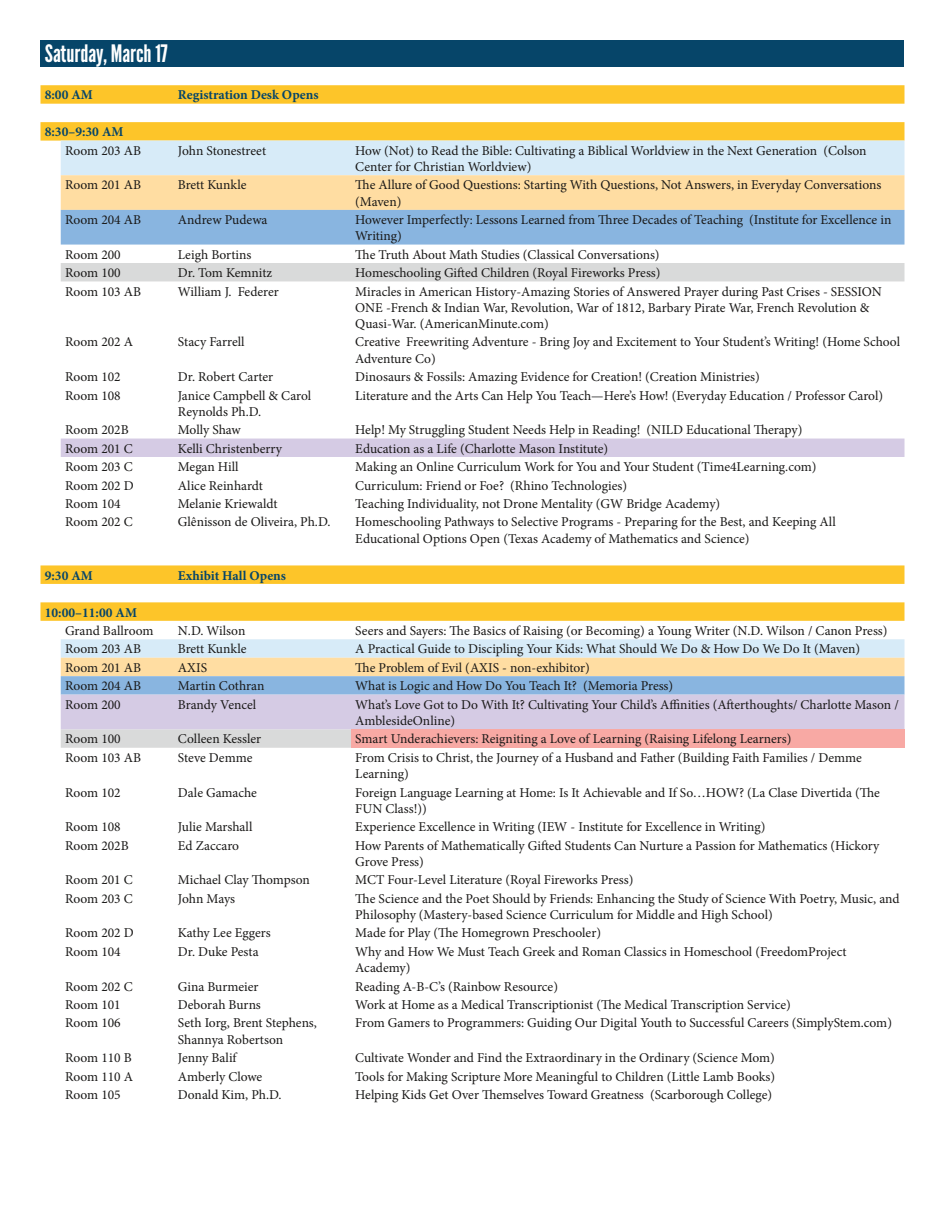
<style>
.page{position:relative;width:945px;height:1215px;background:#fff}
.page>*{position:absolute;margin:0;border:0;box-sizing:border-box;transform-origin:0 0}
.t1{font:24px "League Gothic";color:#fff}
.t2{font:13.5px/16.2px "Minion Pro";color:#191817}
.t3{font:700 13.5px "Minion Pro";color:#064569}
</style>
<div class="page">
<div style="left:40px;top:40px;width:864px;height:27px;background:#064569"></div>
<svg style="left:40px;top:85px;width:864px;height:536px;fill:#fdc529"></svg>
<div style="left:61px;top:141px;width:843px;height:34px;background:#d7ebf8"></div>
<div style="left:61px;top:175px;width:843px;height:35px;background:#ffdda2"></div>
<svg style="left:61px;top:210px;width:843px;height:53px;fill:#89b5e0"></svg>
<svg style="left:61px;top:263px;width:843px;height:485px"></svg>
<svg style="left:61px;top:439px;width:843px;height:290px"></svg>
<div style="left:351px;top:729px;width:553px;height:19px;background:#f8a9a4"></div>
<h1 class="t1" style="left:45px;top:40px;width:125px">Saturday, March 17</h1>
<p class="t3" style="left:45px;top:86px;width:50px">8:00 AM</p>
<p class="t3" style="left:178px;top:86px;width:142px">Registration Desk Opens</p>
<p class="t3" style="left:45px;top:122px;width:80px">8:30–9:30 AM</p>
<p class="t2" style="left:65px;top:142px;width:78px">Room 203 AB</p>
<p class="t2" style="left:178px;top:142px;width:90px">John Stonestreet</p>
<p class="t2" style="left:355px;top:142px;width:513px">How (Not) to Read the Bible: Cultivating a Biblical Worldview in the Next Generation (Colson<br>Center for Christian Worldview)</p>
<p class="t2" style="left:65px;top:177px;width:78px">Room 201 AB</p>
<p class="t2" style="left:178px;top:177px;width:70px">Brett Kunkle</p>
<p class="t2" style="left:355px;top:177px;width:528px">The Allure of Good Questions: Starting With Questions, Not Answers, in Everyday Conversations (Maven)</p>
<p class="t2" style="left:65px;top:212px;width:78px">Room 204 AB</p>
<p class="t2" style="left:178px;top:212px;width:91px">Andrew Pudewa</p>
<p class="t2" style="left:355px;top:212px;width:538px">However Imperfectly: Lessons Learned from Three Decades of Teaching (Institute for Excellence in<br>Writing)</p>
<p class="t2" style="left:65px;top:246px;width:57px">Room 200</p>
<p class="t2" style="left:178px;top:246px;width:75px">Leigh Bortins</p>
<p class="t2" style="left:355px;top:246px;width:306px">The Truth About Math Studies (Classical Conversations)</p>
<p class="t2" style="left:65px;top:265px;width:57px">Room 100</p>
<p class="t2" style="left:178px;top:265px;width:96px">Dr. Tom Kemnitz</p>
<p class="t2" style="left:355px;top:265px;width:307px">Homeschooling Gifted Children (Royal Fireworks Press)</p>
<p class="t2" style="left:65px;top:283px;width:78px">Room 103 AB</p>
<p class="t2" style="left:178px;top:283px;width:102px">William J. Federer</p>
<p class="t2" style="left:355px;top:283px;width:528px">Miracles in American History-Amazing Stories of Answered Prayer during Past Crises - SESSION<br>ONE -French &amp; Indian War, Revolution, War of 1812, Barbary Pirate War, French Revolution &amp;<br>Quasi-War. (AmericanMinute.com)</p>
<p class="t2" style="left:65px;top:334px;width:70px">Room 202 A</p>
<p class="t2" style="left:178px;top:334px;width:68px">Stacy Farrell</p>
<p class="t2" style="left:355px;top:334px;width:546px">Creative Freewriting Adventure - Bring Joy and Excitement to Your Student’s Writing! (Home School<br>Adventure Co)</p>
<p class="t2" style="left:65px;top:369px;width:57px">Room 102</p>
<p class="t2" style="left:178px;top:369px;width:97px">Dr. Robert Carter</p>
<p class="t2" style="left:355px;top:369px;width:406px">Dinosaurs &amp; Fossils: Amazing Evidence for Creation! (Creation Ministries)</p>
<p class="t2" style="left:65px;top:387px;width:57px">Room 108</p>
<p class="t2" style="left:178px;top:387px;width:135px">Janice Campbell &amp; Carol<br>Reynolds Ph.D.</p>
<p class="t2" style="left:355px;top:387px;width:529px">Literature and the Arts Can Help You Teach—Here’s How! (Everyday Education / Professor Carol)</p>
<p class="t2" style="left:65px;top:422px;width:65px">Room 202B</p>
<p class="t2" style="left:178px;top:422px;width:64px">Molly Shaw</p>
<p class="t2" style="left:355px;top:422px;width:449px">Help! My Struggling Student Needs Help in Reading! (NILD Educational Therapy)</p>
<p class="t2" style="left:65px;top:440px;width:69px">Room 201 C</p>
<p class="t2" style="left:178px;top:440px;width:106px">Kelli Christenberry</p>
<p class="t2" style="left:355px;top:440px;width:254px">Education as a Life (Charlotte Mason Institute)</p>
<p class="t2" style="left:65px;top:459px;width:69px">Room 203 C</p>
<p class="t2" style="left:178px;top:459px;width:62px">Megan Hill</p>
<p class="t2" style="left:355px;top:459px;width:463px">Making an Online Curriculum Work for You and Your Student (Time4Learning.com)</p>
<p class="t2" style="left:65px;top:477px;width:70px">Room 202 D</p>
<p class="t2" style="left:178px;top:477px;width:87px">Alice Reinhardt</p>
<p class="t2" style="left:355px;top:477px;width:273px">Curriculum: Friend or Foe? (Rhino Technologies)</p>
<p class="t2" style="left:65px;top:496px;width:57px">Room 104</p>
<p class="t2" style="left:178px;top:496px;width:101px">Melanie Kriewaldt</p>
<p class="t2" style="left:355px;top:496px;width:366px">Teaching Individuality, not Drone Mentality (GW Bridge Academy)</p>
<p class="t2" style="left:65px;top:514px;width:69px">Room 202 C</p>
<p class="t2" style="left:178px;top:514px;width:154px">Glênisson de Oliveira, Ph.D.</p>
<p class="t2" style="left:355px;top:514px;width:482px">Homeschooling Pathways to Selective Programs - Preparing for the Best, and Keeping All<br>Educational Options Open (Texas Academy of Mathematics and Science)</p>
<p class="t3" style="left:45px;top:566px;width:50px">9:30 AM</p>
<p class="t3" style="left:178px;top:566px;width:110px">Exhibit Hall Opens</p>
<p class="t3" style="left:45px;top:603px;width:94px">10:00–11:00 AM</p>
<p class="t2" style="left:65px;top:623px;width:90px">Grand Ballroom</p>
<p class="t2" style="left:178px;top:623px;width:69px">N.D. Wilson</p>
<p class="t2" style="left:355px;top:623px;width:534px">Seers and Sayers: The Basics of Raising (or Becoming) a Young Writer (N.D. Wilson / Canon Press)</p>
<p class="t2" style="left:65px;top:641px;width:78px">Room 203 AB</p>
<p class="t2" style="left:178px;top:641px;width:70px">Brett Kunkle</p>
<p class="t2" style="left:355px;top:641px;width:506px">A Practical Guide to Discipling Your Kids: What Should We Do &amp; How Do We Do It (Maven)</p>
<p class="t2" style="left:65px;top:660px;width:78px">Room 201 AB</p>
<p class="t2" style="left:178px;top:660px;width:31px">AXIS</p>
<p class="t2" style="left:355px;top:660px;width:236px">The Problem of Evil (AXIS - non-exhibitor)</p>
<p class="t2" style="left:65px;top:678px;width:78px">Room 204 AB</p>
<p class="t2" style="left:178px;top:678px;width:88px">Martin Cothran</p>
<p class="t2" style="left:355px;top:678px;width:319px">What is Logic and How Do You Teach It? (Memoria Press)</p>
<p class="t2" style="left:65px;top:696px;width:57px">Room 200</p>
<p class="t2" style="left:178px;top:696px;width:80px">Brandy Vencel</p>
<p class="t2" style="left:355px;top:696px;width:545px">What’s Love Got to Do With It? Cultivating Your Child’s Affinities (Afterthoughts/ Charlotte Mason /<br>AmblesideOnline)</p>
<p class="t2" style="left:65px;top:731px;width:57px">Room 100</p>
<p class="t2" style="left:178px;top:731px;width:85px">Colleen Kessler</p>
<p class="t2" style="left:355px;top:731px;width:438px">Smart Underachievers: Reigniting a Love of Learning (Raising Lifelong Learners)</p>
<p class="t2" style="left:65px;top:750px;width:78px">Room 103 AB</p>
<p class="t2" style="left:178px;top:750px;width:76px">Steve Demme</p>
<p class="t2" style="left:355px;top:750px;width:508px">From Crisis to Christ, the Journey of a Husband and Father (Building Faith Families / Demme<br>Learning)</p>
<p class="t2" style="left:65px;top:784px;width:57px">Room 102</p>
<p class="t2" style="left:178px;top:784px;width:81px">Dale Gamache</p>
<p class="t2" style="left:355px;top:784px;width:526px">Foreign Language Learning at Home: Is It Achievable and If So…HOW? (La Clase Divertida (The<br>FUN Class!))</p>
<p class="t2" style="left:65px;top:819px;width:57px">Room 108</p>
<p class="t2" style="left:178px;top:819px;width:76px">Julie Marshall</p>
<p class="t2" style="left:355px;top:819px;width:412px">Experience Excellence in Writing (IEW - Institute for Excellence in Writing)</p>
<p class="t2" style="left:65px;top:837px;width:65px">Room 202B</p>
<p class="t2" style="left:178px;top:837px;width:63px">Ed Zaccaro</p>
<p class="t2" style="left:355px;top:837px;width:526px">How Parents of Mathematically Gifted Students Can Nurture a Passion for Mathematics (Hickory<br>Grove Press)</p>
<p class="t2" style="left:65px;top:872px;width:69px">Room 201 C</p>
<p class="t2" style="left:178px;top:872px;width:134px">Michael Clay Thompson</p>
<p class="t2" style="left:355px;top:872px;width:280px">MCT Four-Level Literature (Royal Fireworks Press)</p>
<p class="t2" style="left:65px;top:890px;width:69px">Room 203 C</p>
<p class="t2" style="left:178px;top:890px;width:59px">John Mays</p>
<p class="t2" style="left:355px;top:890px;width:546px">The Science and the Poet Should by Friends: Enhancing the Study of Science With Poetry, Music, and<br>Philosophy (Mastery-based Science Curriculum for Middle and High School)</p>
<p class="t2" style="left:65px;top:925px;width:70px">Room 202 D</p>
<p class="t2" style="left:178px;top:925px;width:94px">Kathy Lee Eggers</p>
<p class="t2" style="left:355px;top:925px;width:247px">Made for Play (The Homegrown Preschooler)</p>
<p class="t2" style="left:65px;top:944px;width:57px">Room 104</p>
<p class="t2" style="left:178px;top:944px;width:82px">Dr. Duke Pesta</p>
<p class="t2" style="left:355px;top:944px;width:493px">Why and How We Must Teach Greek and Roman Classics in Homeschool (FreedomProject<br>Academy)</p>
<p class="t2" style="left:65px;top:978px;width:69px">Room 202 C</p>
<p class="t2" style="left:178px;top:978px;width:82px">Gina Burmeier</p>
<p class="t2" style="left:355px;top:978px;width:204px">Reading A-B-C’s (Rainbow Resource)</p>
<p class="t2" style="left:65px;top:997px;width:57px">Room 101</p>
<p class="t2" style="left:178px;top:997px;width:85px">Deborah Burns</p>
<p class="t2" style="left:355px;top:997px;width:437px">Work at Home as a Medical Transcriptionist (The Medical Transcription Service)</p>
<p class="t2" style="left:65px;top:1015px;width:57px">Room 106</p>
<p class="t2" style="left:178px;top:1015px;width:141px">Seth Iorg, Brent Stephens,<br>Shannya Robertson</p>
<p class="t2" style="left:355px;top:1015px;width:538px">From Gamers to Programmers: Guiding Our Digital Youth to Successful Careers (SimplyStem.com)</p>
<p class="t2" style="left:65px;top:1050px;width:68px">Room 110 B</p>
<p class="t2" style="left:178px;top:1050px;width:60px">Jenny Balif</p>
<p class="t2" style="left:355px;top:1050px;width:421px">Cultivate Wonder and Find the Extraordinary in the Ordinary (Science Mom)</p>
<p class="t2" style="left:65px;top:1068px;width:70px">Room 110 A</p>
<p class="t2" style="left:178px;top:1068px;width:86px">Amberly Clowe</p>
<p class="t2" style="left:355px;top:1068px;width:421px">Tools for Making Scripture More Meaningful to Children (Little Lamb Books)</p>
<p class="t2" style="left:65px;top:1087px;width:57px">Room 105</p>
<p class="t2" style="left:178px;top:1087px;width:105px">Donald Kim, Ph.D.</p>
<p class="t2" style="left:355px;top:1087px;width:418px">Helping Kids Get Over Themselves Toward Greatness (Scarborough College)</p>
</div>
